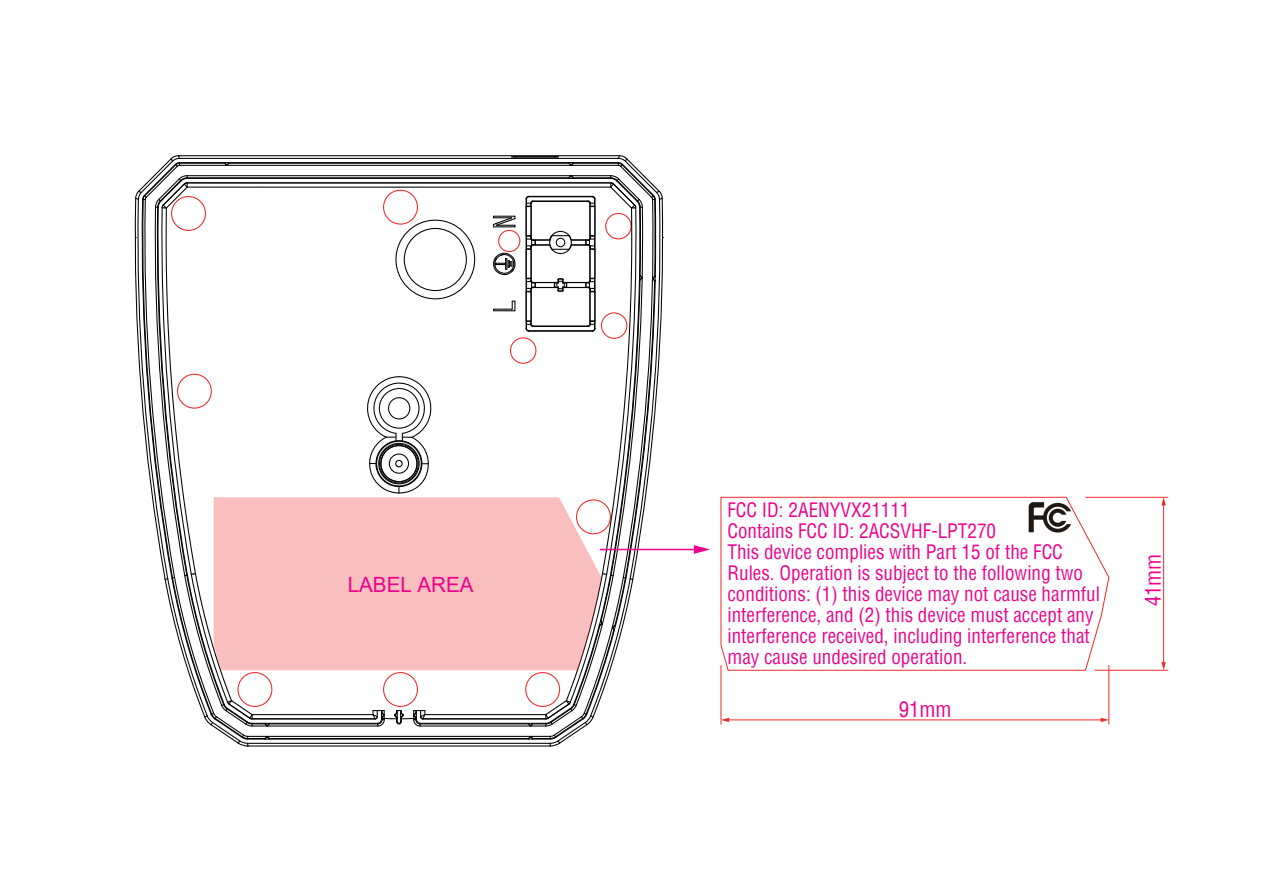
<style>
.page{position:relative;width:1263px;height:893px;background:#fff}
.page>*{position:absolute;margin:0;border:0;box-sizing:border-box;transform-origin:0 0}
.t1{font:21px "Arial";color:#ed028c}
.t2{font:condensed 21px "Helvetica";color:#ed028c}
.t3{font:condensed 19.5px/21px "Helvetica";color:#ed028c}
</style>
<div class="page">
<svg style="left:134px;top:155px;width:531px;height:592px"></svg>
<div style="left:214px;top:497px;width:388px;height:173px;background:#f9bfbe"></div>
<svg style="left:720px;top:497px;width:390px;height:174px"></svg>
<hr style="left:600px;top:549px;width:97px;height:1px;background:#ed028c">
<svg style="left:694px;top:545px;width:16px;height:9px"></svg>
<hr style="left:728px;top:719px;width:374px;height:1px;background:#ee2928">
<svg style="left:1101px;top:718px;width:7px;height:4px"></svg>
<svg style="left:722px;top:718px;width:7px;height:4px"></svg>
<hr style="left:1108px;top:665px;width:1px;height:60px;background:#ee2928">
<hr style="left:721px;top:665px;width:1px;height:60px;background:#ee2928">
<hr style="left:1163px;top:504px;width:1px;height:160px;background:#ee2928">
<svg style="left:1161px;top:498px;width:5px;height:7px"></svg>
<svg style="left:1161px;top:662px;width:5px;height:8px"></svg>
<hr style="left:1085px;top:497px;width:83px;height:1px;background:#ee2928">
<hr style="left:1094px;top:670px;width:74px;height:1px;background:#ee2928">
<p class="t1" style="left:348px;top:570px;width:127px">LABEL AREA</p>
<p class="t3" style="left:727px;top:499px;width:374px">FCC ID: 2AENYVX21111<br>Contains FCC ID: 2ACSVHF-LPT270<br>This device complies with Part 15 of the FCC Rules. Operation is subject to the following two conditions: (1) this device may not cause harmful interference, and (2) this device must accept any interference received, including interference that may cause undesired operation.</p>
<p class="t2" style="left:899px;top:696px;width:54px">91mm</p>
<p class="t2" style="left:1139px;top:606px;width:54px;rotate:-90deg">41mm</p>
</div>
